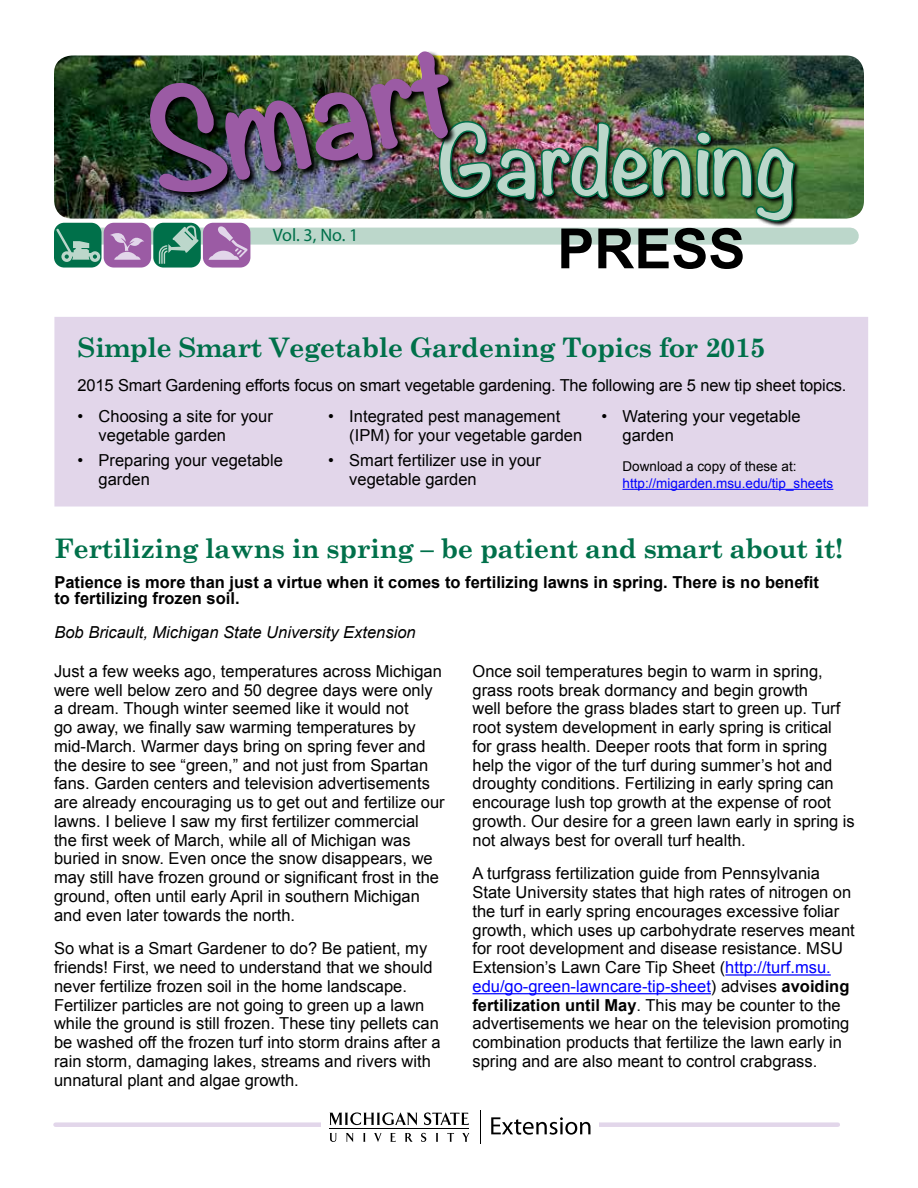
<style>
.page{position:relative;width:918px;height:1188px;background:#fff}
.page>*{position:absolute;margin:0;border:0;box-sizing:border-box;transform-origin:0 0}
.t1{font:700 55.5px "Arial";color:#000}
.t2{font:700 27px "Century Schoolbook";letter-spacing:-.02em;color:#00704a}
.t3{font:18px "Myriad Pro";color:#00704a}
.t4{font:16.5px/18.8px "Arial";color:#000}
.t5{font:700 16.5px/16.5px "Arial";color:#000}
.t6{font:italic 16.5px "Arial";color:#000}
.t7{font:13.5px "Arial";color:#00f}
.t8{font:13.5px "Arial";color:#000}
.s1{color:#00f}
.s2{font-weight:700}
</style>
<div class="page">
<img style="left:54px;top:56px;width:810px;height:163px">
<div style="left:56px;top:1122px;width:782px;height:5px;background:#e2d6ea"></div>
<div style="left:67px;top:228px;width:783px;height:17px;background:#bcd7cb"></div>
<div style="left:203px;top:223px;width:47px;height:45px;background:#9b5ba4;border-radius:10px"></div>
<div style="left:153px;top:223px;width:48px;height:45px;background:#00704a;border-radius:10px"></div>
<div style="left:104px;top:223px;width:47px;height:45px;background:#9b5ba4;border-radius:10px"></div>
<div style="left:54px;top:223px;width:48px;height:45px;background:#00704a;border-radius:10px"></div>
<svg style="left:56px;top:229px;width:44px;height:33px"></svg>
<img style="left:110px;top:51px;width:686px;height:213px">
<div style="left:321px;top:1100px;width:277px;height:52px;background:#fff"></div>
<svg style="left:330px;top:1133px;width:7px;height:9px"></svg>
<svg style="left:346px;top:1133px;width:7px;height:9px"></svg>
<svg style="left:363px;top:1133px;width:2px;height:9px"></svg>
<svg style="left:374px;top:1133px;width:8px;height:9px"></svg>
<svg style="left:390px;top:1133px;width:6px;height:9px"></svg>
<svg style="left:405px;top:1133px;width:8px;height:9px"></svg>
<svg style="left:421px;top:1133px;width:5px;height:9px"></svg>
<svg style="left:436px;top:1133px;width:2px;height:9px"></svg>
<svg style="left:447px;top:1133px;width:7px;height:9px"></svg>
<svg style="left:462px;top:1133px;width:8px;height:9px"></svg>
<svg style="left:330px;top:1112px;width:87px;height:13px"></svg>
<svg style="left:424px;top:1112px;width:45px;height:13px"></svg>
<hr style="left:329px;top:1128px;width:140px;height:1px;background:#000">
<svg style="left:491px;top:1117px;width:99px;height:18px"></svg>
<hr style="left:480px;top:1110px;width:1px;height:34px;background:#000">
<div style="left:54px;top:317px;width:814px;height:190px;background:#e2d6ea;border:4px solid #e2d6ea"></div>
<hr style="left:725px;top:974px;width:106px;height:2px;background:#00f">
<hr style="left:472px;top:993px;width:239px;height:1px;background:#00f">
<hr style="left:622px;top:489px;width:211px;height:1px;background:#00f">
<p class="t3" style="left:273px;top:224px;width:87px">Vol. 3, No. 1</p>
<h1 class="t1" style="left:557px;top:212px;width:190px">PRESS</h1>
<h2 class="t2" style="left:78px;top:326px;width:690px">Simple Smart Vegetable Gardening Topics for 2015</h2>
<p class="t4" style="left:78px;top:376px;width:770px">2015 Smart Gardening efforts focus on smart vegetable gardening. The following are 5 new tip sheet topics.</p>
<p class="t4" style="left:99px;top:407px;width:176px;text-indent:-21px">• Choosing a site for your vegetable garden</p>
<p class="t4" style="left:99px;top:451px;width:186px;text-indent:-21px">• Preparing your vegetable garden</p>
<p class="t4" style="left:349px;top:407px;width:234px;text-indent:-21px">• Integrated pest management (IPM) for your vegetable garden</p>
<p class="t4" style="left:349px;top:451px;width:193px;text-indent:-21px">• Smart fertilizer use in your vegetable garden</p>
<p class="t4" style="left:623px;top:407px;width:180px;text-indent:-21px">• Watering your vegetable garden</p>
<p class="t8" style="left:622px;top:458px;width:176px">Download a copy of these at:</p>
<p class="t7" style="left:622px;top:474px;width:212px">http://migarden.msu.edu/tip_sheets</p>
<h2 class="t2" style="left:54px;top:527px;width:790px">Fertilizing lawns in spring – be patient and smart about it!</h2>
<p class="t5" style="left:54px;top:574px;width:766px">Patience is more than just a virtue when it comes to fertilizing lawns in spring. There is no benefit to fertilizing frozen soil.</p>
<p class="t6" style="left:54px;top:622px;width:363px">Bob Bricault, Michigan State University Extension</p>
<p class="t4" style="left:54px;top:662px;width:392px">Just a few weeks ago, temperatures across Michigan were well below zero and 50 degree days were only a dream. Though winter seemed like it would not<br>go away, we finally saw warming temperatures by mid-March. Warmer days bring on spring fever and the desire to see “green,” and not just from Spartan fans. Garden centers and television advertisements are already encouraging us to get out and fertilize our lawns. I believe I saw my first fertilizer commercial the first week of March, while all of Michigan was buried in snow. Even once the snow disappears, we may still have frozen ground or significant frost in the ground, often until early April in southern Michigan and even later towards the north.</p>
<p class="t4" style="left:54px;top:939px;width:388px">So what is a Smart Gardener to do? Be patient, my friends! First, we need to understand that we should never fertilize frozen soil in the home landscape.<br>Fertilizer particles are not going to green up a lawn while the ground is still frozen. These tiny pellets can be washed off the frozen turf into storm drains after a rain storm, damaging lakes, streams and rivers with unnatural plant and algae growth.</p>
<p class="t4" style="left:472px;top:662px;width:384px">Once soil temperatures begin to warm in spring, grass roots break dormancy and begin growth<br>well before the grass blades start to green up. Turf root system development in early spring is critical for grass health. Deeper roots that form in spring help the vigor of the turf during summer’s hot and droughty conditions. Fertilizing in early spring can encourage lush top growth at the expense of root growth. Our desire for a green lawn early in spring is not always best for overall turf health.</p>
<p class="t4" style="left:472px;top:864px;width:384px">A turfgrass fertilization guide from Pennsylvania State University states that high rates of nitrogen on the turf in early spring encourages excessive foliar growth, which uses up carbohydrate reserves meant for root development and disease resistance. MSU Extension’s Lawn Care Tip Sheet (<span class="s1">http://turf.msu. edu/go-green-lawncare-tip-sheet</span>) advises <span class="s2">avoiding fertilization until May</span>. This may be counter to the advertisements we hear on the television promoting combination products that fertilize the lawn early in spring and are also meant to control crabgrass.</p>
</div>
